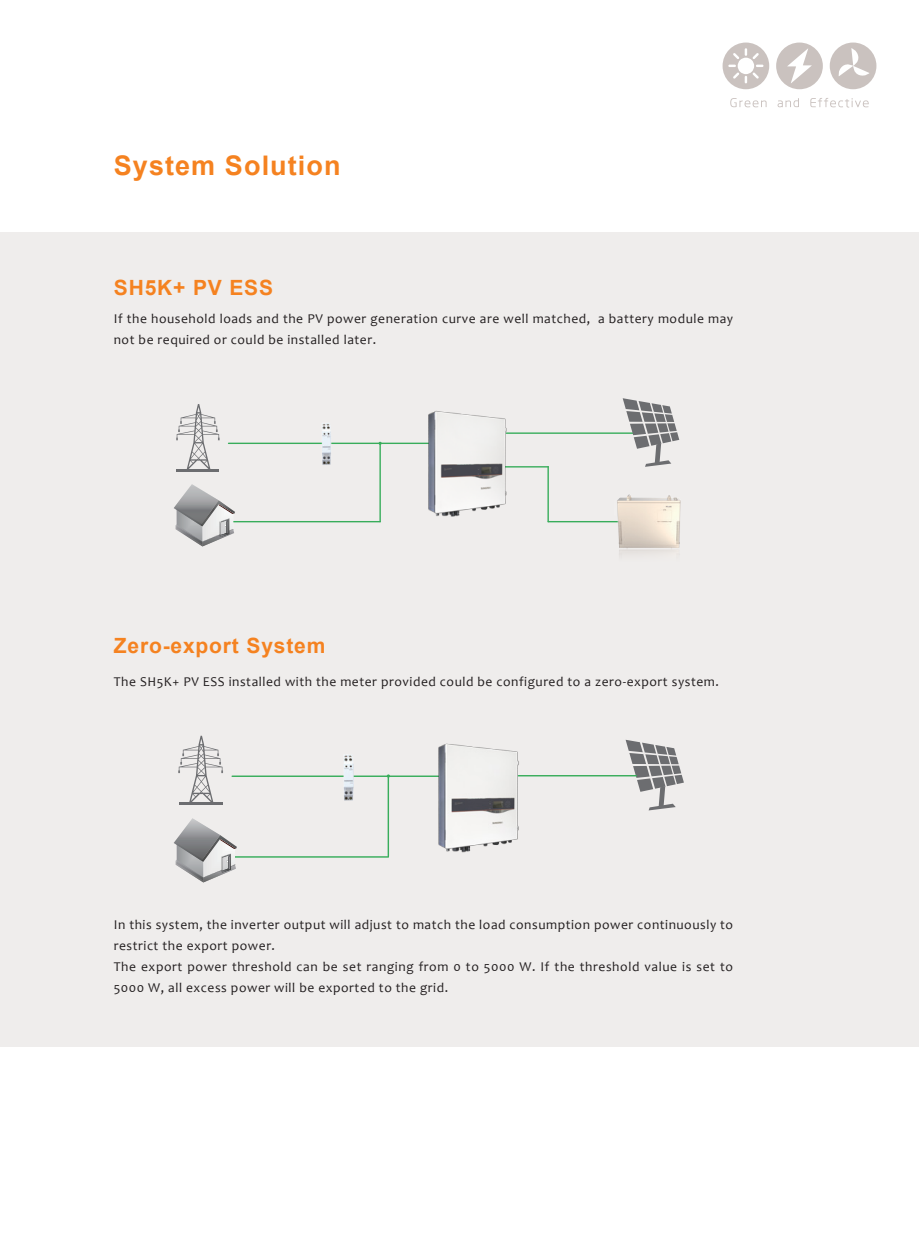
<style>
.page{position:relative;width:919px;height:1238px;background:#fff}
.page>*{position:absolute;margin:0;border:0;box-sizing:border-box;transform-origin:0 0}
.t1{font:700 27px "Arial";letter-spacing:.04em;color:#f58220}
.t2{font:700 21px "Arial";letter-spacing:.04em;color:#f58220}
.t3{font:13.5px/21px "Candara";letter-spacing:.04em;color:#231f20}
</style>
<div class="page">
<svg style="left:730px;top:98px;width:138px;height:10px"></svg>
<svg style="left:776px;top:43px;width:46px;height:46px"></svg>
<svg style="left:722px;top:43px;width:47px;height:46px"></svg>
<svg style="left:829px;top:43px;width:47px;height:46px"></svg>
<div style="left:0;top:232px;width:918px;height:814px;background:#efedec"></div>
<hr style="left:548px;top:521px;width:76px;height:1px;background:#38ad5b">
<hr style="left:228px;top:442px;width:213px;height:2px;background:#38ad5b">
<svg style="left:176px;top:404px;width:44px;height:66px"></svg>
<hr style="left:177px;top:469px;width:42px;height:2px;background:#6c6d70">
<img style="left:614px;top:494px;width:67px;height:61px">
<hr style="left:231px;top:521px;width:149px;height:1px;background:#38ad5b">
<hr style="left:506px;top:432px;width:127px;height:2px;background:#38ad5b">
<svg style="left:174px;top:484px;width:61px;height:62px"></svg>
<img style="left:259px;top:423px;width:89px;height:42px">
<img style="left:348px;top:410px;width:222px;height:113px">
<svg style="left:622px;top:398px;width:57px;height:69px"></svg>
<hr style="left:232px;top:775px;width:219px;height:2px;background:#38ad5b">
<svg style="left:625px;top:739px;width:58px;height:71px"></svg>
<svg style="left:178px;top:735px;width:45px;height:68px"></svg>
<hr style="left:179px;top:802px;width:43px;height:3px;background:#6c6d70">
<hr style="left:227px;top:856px;width:161px;height:1px;background:#38ad5b">
<hr style="left:518px;top:775px;width:118px;height:1px;background:#38ad5b">
<svg style="left:174px;top:818px;width:63px;height:64px"></svg>
<img style="left:274px;top:755px;width:81px;height:46px">
<img style="left:355px;top:743px;width:229px;height:115px">
<p class="t1" style="left:114px;top:148px;width:228px">System Solution</p>
<p class="t2" style="left:114px;top:274px;width:161px">SH5K+ PV ESS</p>
<p class="t3" style="left:114px;top:308px;width:621px">If the household loads and the PV power generation curve are well matched, a battery module may not be required or could be installed later.</p>
<p class="t2" style="left:114px;top:631px;width:213px">Zero-export System</p>
<p class="t3" style="left:114px;top:671px;width:606px">The SH5K+ PV ESS installed with the meter provided could be configured to a zero-export system.</p>
<p class="t3" style="left:114px;top:913px;width:621px">In this system, the inverter output will adjust to match the load consumption power continuously to restrict the export power.</p>
<p class="t3" style="left:114px;top:955px;width:620px">The export power threshold can be set ranging from 0 to 5000 W. If the threshold value is set to<br>5000 W, all excess power will be exported to the grid.</p>
</div>
